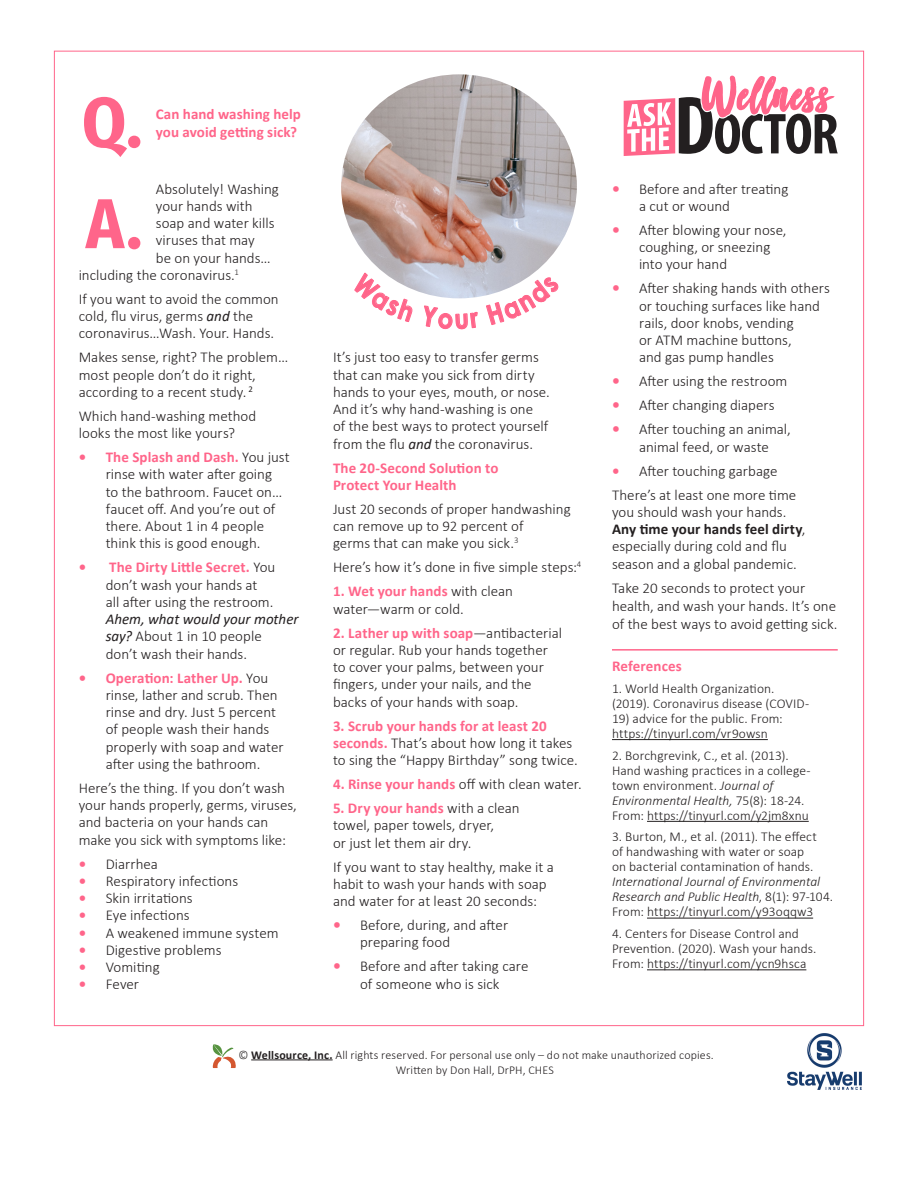
<style>
.page{position:relative;width:918px;height:1188px;background:#fff}
.page>*{position:absolute;margin:0;border:0;box-sizing:border-box;transform-origin:0 0}
.t1{font:700 70.5px "Fira Sans Condensed";color:#ff658a}
.Body_text{font:300 15px/17.2px "Calibri";color:#231f20}
.Body_text-2{font:700 15px/17.2px "Calibri";letter-spacing:.005em;color:#ff658a}
.Question-Subhead{font:700 15px/18px "Calibri";letter-spacing:.005em;color:#ff658a}
.Red_Subheading{font:700 15px "Calibri";letter-spacing:.005em;color:#ff658a}
.Body_text-3{font:300 13.5px/15px "Calibri";letter-spacing:.005em;color:#231f20}
.t2{font:300 12px "Calibri";letter-spacing:.01em;color:#231f20}
.s1{font-weight:400;font-style:italic}
.s2{font-weight:700;color:#ff658a}
.s3{font-weight:700;font-size:15.75px;color:#ff658a}
.s4{font-weight:700}
.s5{font-style:italic}
</style>
<div class="page">
<img style="left:341px;top:74px;width:236px;height:224px">
<hr style="left:251px;top:1060px;width:82px;height:1px;background:#231f20">
<svg style="left:213px;top:1044px;width:23px;height:24px"></svg>
<hr style="left:612px;top:649px;width:226px;height:2px;background:#ff658a">
<svg style="left:624px;top:50px;width:214px;height:106px"></svg>
<hr style="left:612px;top:739px;width:156px;height:1px;background:#231f20">
<hr style="left:647px;top:821px;width:162px;height:1px;background:#231f20">
<hr style="left:647px;top:918px;width:166px;height:1px;background:#231f20">
<hr style="left:647px;top:970px;width:159px;height:1px;background:#231f20">
<img style="left:787px;top:1034px;width:74px;height:56px">
<svg style="left:352px;top:273px;width:63px;height:25px"></svg>
<svg style="left:486px;top:276px;width:74px;height:22px"></svg>
<p class="t1" style="left:82px;top:63px;width:62px">Q.</p>
<p class="Question-Subhead" style="left:156px;top:105px;width:147px">Can hand washing help you avoid getting sick?</p>
<p class="Body_text" style="left:156px;top:180px;width:125px">Absolutely! Washing</p>
<p class="Body_text" style="left:156px;top:197px;width:98px">your hands with</p>
<p class="Body_text" style="left:156px;top:214px;width:120px">soap and water kills</p>
<p class="Body_text" style="left:156px;top:232px;width:100px">viruses that may</p>
<p class="Body_text" style="left:156px;top:249px;width:116px">be on your hands…</p>
<p class="Body_text" style="left:79px;top:266px;width:162px">including the coronavirus.<sup>1</sup></p>
<p class="Body_text" style="left:79px;top:290px;width:202px">If you want to avoid the common cold, flu virus, germs <span class="s1">and</span> the coronavirus…Wash. Your. Hands.</p>
<p class="Body_text" style="left:79px;top:349px;width:211px">Makes sense, right? The problem… most people don’t do it right, according to a recent study. <sup>2</sup></p>
<p class="Body_text" style="left:79px;top:407px;width:179px">Which hand-washing method looks the most like yours?</p>
<p class="Body_text" style="left:106px;top:448px;width:186px;text-indent:-27px"><span class="s2">• The Splash and Dash.</span> You just rinse with water after going<br>to the bathroom. Faucet on… faucet off. And you’re out of there. About 1 in 4 people think this is good enough.</p>
<p class="Body_text" style="left:106px;top:559px;width:194px;text-indent:-27px"><span class="s2">• The Dirty Little Secret.</span> You don’t wash your hands at<br>all after using the restroom.<br><span class="s1">Ahem, what would your mother say?</span> About 1 in 10 people<br>don’t wash their hands.</p>
<p class="Body_text" style="left:106px;top:669px;width:179px;text-indent:-27px"><span class="s2">• Operation: Lather Up.</span> You rinse, lather and scrub. Then rinse and dry. Just 5 percent of people wash their hands properly with soap and water after using the bathroom.</p>
<p class="Body_text" style="left:79px;top:779px;width:220px">Here’s the thing. If you don’t wash your hands properly, germs, viruses, and bacteria on your hands can make you sick with symptoms like:</p>
<p class="Body_text" style="left:79px;top:855px;width:81px"><span class="s2">•</span> Diarrhea</p>
<p class="Body_text" style="left:79px;top:872px;width:161px"><span class="s2">•</span> Respiratory infections</p>
<p class="Body_text" style="left:79px;top:889px;width:116px"><span class="s2">•</span> Skin irritations</p>
<p class="Body_text" style="left:79px;top:907px;width:112px"><span class="s2">•</span> Eye infections</p>
<p class="Body_text" style="left:79px;top:924px;width:202px"><span class="s2">•</span> A weakened immune system</p>
<p class="Body_text" style="left:79px;top:941px;width:144px"><span class="s2">•</span> Digestive problems</p>
<p class="Body_text" style="left:79px;top:958px;width:83px"><span class="s2">•</span> Vomiting</p>
<p class="Body_text" style="left:79px;top:976px;width:62px"><span class="s2">•</span> Fever</p>
<p class="t1" style="left:86px;top:165px;width:58px">A.</p>
<p class="Body_text" style="left:333px;top:349px;width:218px">It’s just too easy to transfer germs that can make you sick from dirty hands to your eyes, mouth, or nose.<br>And it’s why hand-washing is one<br>of the best ways to protect yourself from the flu <span class="s1">and</span> the coronavirus.</p>
<p class="Body_text-2" style="left:333px;top:459px;width:167px">The 20-Second Solution to<br>Protect Your Health</p>
<p class="Body_text" style="left:333px;top:500px;width:239px">Just 20 seconds of proper handwashing can remove up to 92 percent of<br>germs that can make you sick.<sup>3</sup></p>
<p class="Body_text" style="left:333px;top:559px;width:250px">Here’s how it’s done in five simple steps:<sup>4</sup></p>
<p class="Body_text" style="left:333px;top:583px;width:182px"><span class="s2">1. Wet your hands</span> with clean water—warm or cold.</p>
<p class="Body_text" style="left:333px;top:624px;width:231px"><span class="s2">2. Lather up with soap</span>—antibacterial or regular. Rub your hands together to cover your palms, between your fingers, under your nails, and the backs of your hands with soap.</p>
<p class="Body_text" style="left:333px;top:717px;width:246px"><span class="s2">3. Scrub your hands for at least 20 seconds.</span> That’s about how long it takes to sing the “Happy Birthday” song twice.</p>
<p class="Body_text" style="left:333px;top:775px;width:250px"><span class="s2">4. Rinse your hands</span> off with clean water.</p>
<p class="Body_text" style="left:333px;top:799px;width:188px"><span class="s2">5. Dry your hands</span> with a clean towel, paper towels, dryer,<br>or just let them air dry.</p>
<p class="Body_text" style="left:333px;top:858px;width:222px">If you want to stay healthy, make it a habit to wash your hands with soap and water for at least 20 seconds:</p>
<p class="Body_text" style="left:360px;top:916px;width:150px;text-indent:-27px"><span class="s3">•</span> Before, during, and after preparing food</p>
<p class="Body_text" style="left:333px;top:958px;width:197px;text-align:center"><span class="s3">•</span> Before and after taking care of someone who is sick</p>
<p class="Body_text" style="left:639px;top:180px;width:151px;text-indent:-27px"><span class="s3">•</span> Before and after treating a cut or wound</p>
<p class="Body_text" style="left:639px;top:221px;width:149px;text-indent:-27px"><span class="s3">•</span> After blowing your nose, coughing, or sneezing into your hand</p>
<p class="Body_text" style="left:639px;top:280px;width:192px;text-indent:-27px"><span class="s3">•</span> After shaking hands with others or touching surfaces like hand rails, door knobs, vending<br>or ATM machine buttons,<br>and gas pump handles</p>
<p class="Body_text" style="left:612px;top:373px;width:177px"><span class="s3">•</span> After using the restroom</p>
<p class="Body_text" style="left:612px;top:397px;width:164px"><span class="s3">•</span> After changing diapers</p>
<p class="Body_text" style="left:612px;top:421px;width:180px;text-align:center"><span class="s3">•</span> After touching an animal, animal feed, or waste</p>
<p class="Body_text" style="left:612px;top:462px;width:167px"><span class="s2">•</span> After touching garbage</p>
<p class="Body_text" style="left:612px;top:486px;width:195px">There’s at least one more time you should wash your hands.<br><span class="s4">Any time your hands feel dirty</span>, especially during cold and flu season and a global pandemic.</p>
<p class="Body_text" style="left:612px;top:579px;width:227px;line-height:18px">Take 20 seconds to protect your health, and wash your hands. It’s one of the best ways to avoid getting sick.</p>
<p class="Red_Subheading" style="left:612px;top:656px;width:71px">References</p>
<p class="Body_text-3" style="left:612px;top:681px;width:199px">1. World Health Organization. (2019). Coronavirus disease (COVID-</p>
<p class="Body_text-3" style="left:612px;top:711px;width:172px">19) advice for the public. From: https://tinyurl.com/vr9owsn</p>
<p class="Body_text-3" style="left:612px;top:748px;width:200px">2. Borchgrevink, C., et al. (2013).<br>Hand washing practices in a college&shy;town environment. <span class="s5">Journal of Environmental Health,</span> 75(8): 18-24.<br>From: https://tinyurl.com/y2jm8xnu</p>
<p class="Body_text-3" style="left:612px;top:829px;width:223px">3. Burton, M., et al. (2011). The effect<br>of handwashing with water or soap<br>on bacterial contamination of hands.<br><span class="s5">International Journal of Environmental Research and Public Health</span>, 8(1): 97-104.<br>From: https://tinyurl.com/y93oqqw3</p>
<p class="Body_text-3" style="left:612px;top:926px;width:206px">4. Centers for Disease Control and<br>Prevention. (2020). Wash your hands.<br>From: https://tinyurl.com/ycn9hsca</p>
<p class="t2" style="left:238px;top:1047px;width:477px">© <span class="s4">Wellsource, Inc.</span> All rights reserved. For personal use only – do not make unauthorized copies.</p>
<p class="t2" style="left:396px;top:1062px;width:160px">Written by Don Hall, DrPH, CHES</p>
</div>
